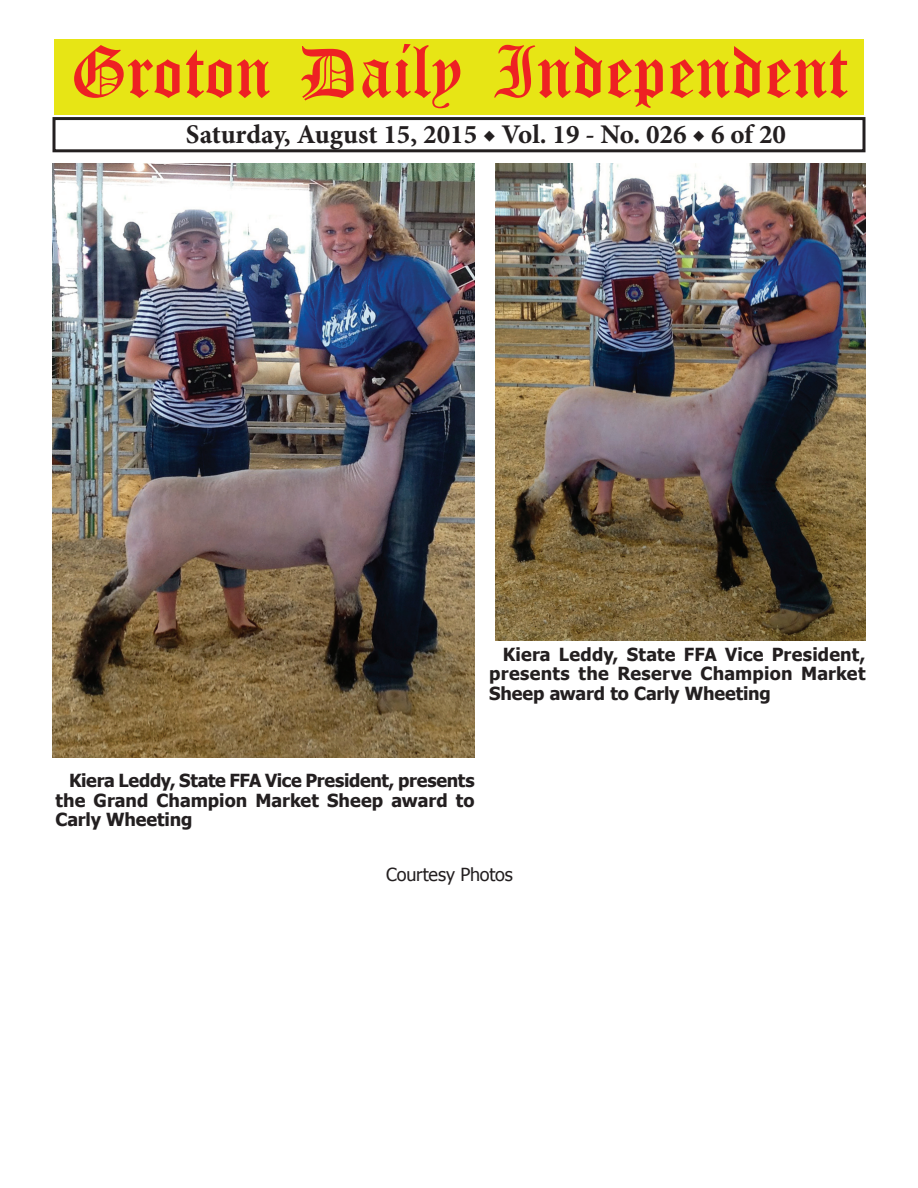
<style>
.page{position:relative;width:918px;height:1188px;background:#fff}
.page>*{position:absolute;margin:0;border:0;box-sizing:border-box;transform-origin:0 0}
.t1{font:54px "Old English Five";color:#ee2123}
.t2{font:700 27px "Minion Pro";color:#231f20}
.t3{font:700 18px/19.5px "Tahoma";color:#231f20;text-align:justify}
.t4{font:18px "Tahoma";letter-spacing:-.01em;color:#231f20}
</style>
<div class="page">
<div style="left:52px;top:117px;width:814px;height:35px;border:3px solid #231f20"></div>
<div style="left:54px;top:40px;width:810px;height:75px;background:#e7e515"></div>
<img style="left:52px;top:164px;width:423px;height:594px">
<img style="left:496px;top:164px;width:370px;height:477px">
<h1 class="t1" style="left:70px;top:47px;width:779px">Groton Daily Independent</h1>
<h2 class="t2" style="left:186px;top:116px;width:602px">Saturday, August 15, 2015 ◆ Vol. 19 - No. 026 ◆ 6 of 20</h2>
<p class="t3" style="left:489px;top:643px;width:378px;text-indent:14px">Kiera Leddy, State FFA Vice President, presents the Reserve Champion Market Sheep award to Carly Wheeting</p>
<p class="t3" style="left:56px;top:770px;width:421px;text-indent:14px">Kiera Leddy, State FFA Vice President, presents the Grand Champion Market Sheep award to Carly Wheeting</p>
<p class="t4" style="left:386px;top:862px;width:128px">Courtesy Photos</p>
</div>
